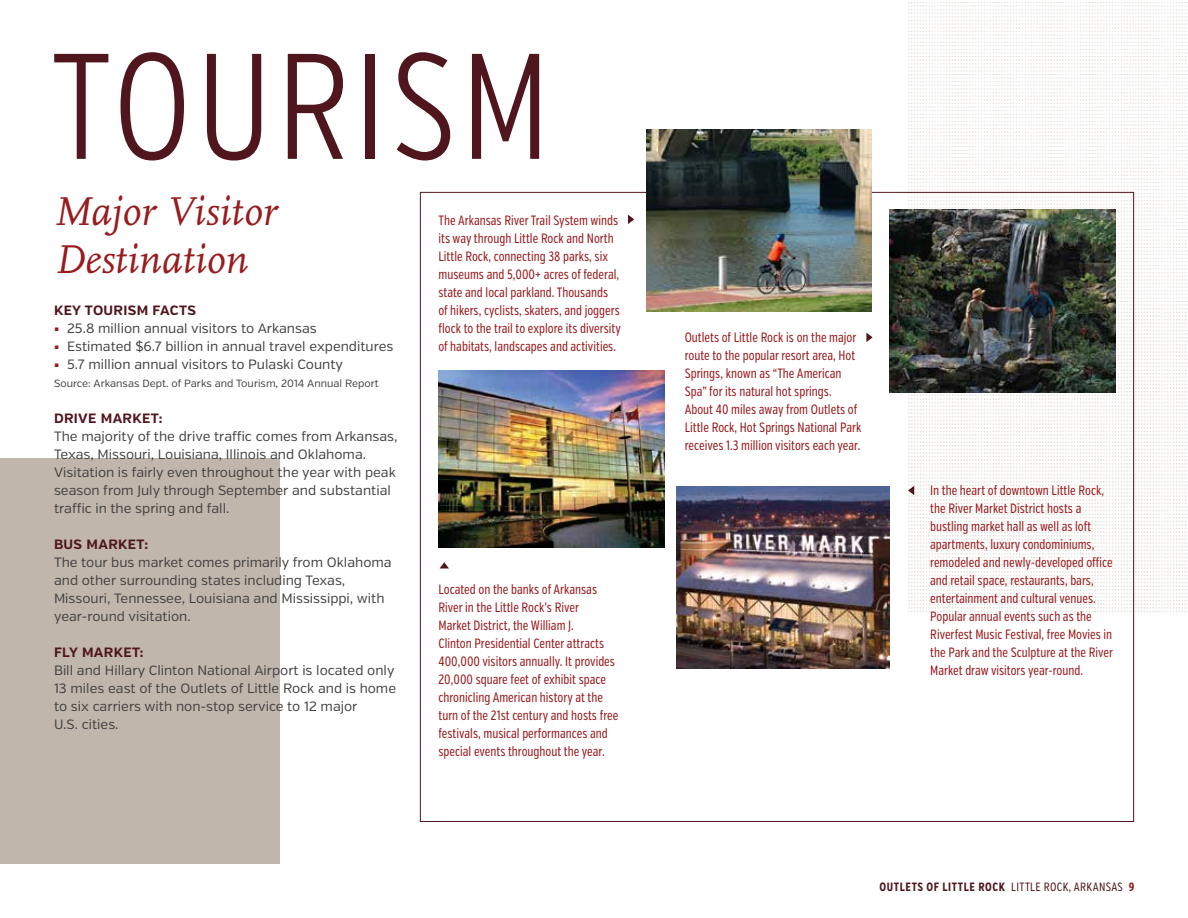
<style>
.page{position:relative;width:1188px;height:918px;background:#fff}
.page>*{position:absolute;margin:0;border:0;box-sizing:border-box;transform-origin:0 0}
.t1{font:300 150px "Verb Comp";letter-spacing:.025em;color:#4f161d}
.t2{font:italic 42px/48px "Scala OT";color:#981b1e}
.t3{font:13.5px/18px "Verb Comp";color:#981b1e}
.t4{font:13.5px/18px "Verb";color:#414042}
.t5{font:700 13.5px "Verb";letter-spacing:.025em;color:#4f161d}
.t6{font:700 12px "Verb Comp";letter-spacing:.05em;color:#4f161d}
.t7{font:10.5px "Verb";color:#414042}
.s1{font-weight:400}
.s2{color:#981b1e}
</style>
<div class="page">
<div style="left:0;top:459px;width:280px;height:405px;background:#c1b6ab"></div>
<img style="left:908px;top:2px;width:280px;height:610px">
<svg style="left:866px;top:333px;width:7px;height:9px"></svg>
<svg style="left:440px;top:562px;width:9px;height:6px"></svg>
<svg style="left:628px;top:215px;width:6px;height:9px"></svg>
<img style="left:646px;top:129px;width:226px;height:183px">
<img style="left:890px;top:210px;width:226px;height:183px">
<img style="left:676px;top:486px;width:214px;height:183px">
<svg style="left:908px;top:486px;width:6px;height:9px"></svg>
<img style="left:438px;top:370px;width:226px;height:178px">
<h1 class="t1" style="left:51px;top:21px;width:502px">TOURISM</h1>
<h2 class="t2" style="left:54px;top:188px;width:225px">Major Visitor<br>Destination</h2>
<p class="t5" style="left:54px;top:302px;width:143px">KEY TOURISM FACTS</p>
<p class="t4" style="left:54px;top:319px;width:264px"><sup>■</sup> 25.8 million annual visitors to Arkansas</p>
<p class="t4" style="left:54px;top:337px;width:341px"><sup>■</sup> Estimated $6.7 billion in annual travel expenditures</p>
<p class="t4" style="left:54px;top:355px;width:291px"><sup>■</sup> 5.7 million annual visitors to Pulaski County</p>
<p class="t7" style="left:54px;top:377px;width:326px">Source: Arkansas Dept. of Parks and Tourism, 2014 Annual Report</p>
<p class="t5" style="left:54px;top:410px;width:110px">DRIVE MARKET:</p>
<p class="t4" style="left:54px;top:427px;width:345px">The majority of the drive traffic comes from Arkansas, Texas, Missouri, Louisiana, Illinois and Oklahoma.<br>Visitation is fairly even throughout the year with peak season from July through September and substantial traffic in the spring and fall.</p>
<p class="t5" style="left:54px;top:536px;width:96px">BUS MARKET:</p>
<p class="t4" style="left:54px;top:553px;width:339px">The tour bus market comes primarily from Oklahoma and other surrounding states including Texas, Missouri, Tennessee, Louisiana and Mississippi, with year-round visitation.</p>
<p class="t5" style="left:54px;top:644px;width:91px">FLY MARKET:</p>
<p class="t4" style="left:54px;top:661px;width:344px">Bill and Hillary Clinton National Airport is located only 13 miles east of the Outlets of Little Rock and is home to six carriers with non-stop service to 12 major<br>U.S. cities.</p>
<p class="t3" style="left:438px;top:212px;width:184px">The Arkansas River Trail System winds its way through Little Rock and North Little Rock, connecting 38 parks, six museums and 5,000+ acres of federal, state and local parkland. Thousands of hikers, cyclists, skaters, and joggers flock to the trail to explore its diversity of habitats, landscapes and activities.</p>
<p class="t3" style="left:438px;top:581px;width:181px">Located on the banks of Arkansas River in the Little Rock’s River<br>Market District, the William J.<br>Clinton Presidential Center attracts 400,000 visitors annually. It provides 20,000 square feet of exhibit space chronicling American history at the turn of the 21st century and hosts free festivals, musical performances and special events throughout the year.</p>
<p class="t3" style="left:685px;top:329px;width:178px">Outlets of Little Rock is on the major route to the popular resort area, Hot Springs, known as “The American Spa” for its natural hot springs.<br>About 40 miles away from Outlets of Little Rock, Hot Springs National Park receives 1.3 million visitors each year.</p>
<p class="t3" style="left:930px;top:482px;width:184px">In the heart of downtown Little Rock, the River Market District hosts a bustling market hall as well as loft apartments, luxury condominiums, remodeled and newly-developed office and retail space, restaurants, bars, entertainment and cultural venues.<br>Popular annual events such as the Riverfest Music Festival, free Movies in the Park and the Sculpture at the River Market draw visitors year-round.</p>
<p class="t6" style="left:880px;top:880px;width:256px">OUTLETS OF LITTLE ROCK <span class="s1">LITTLE ROCK, ARKANSAS</span> <span class="s2">9</span></p>
</div>
